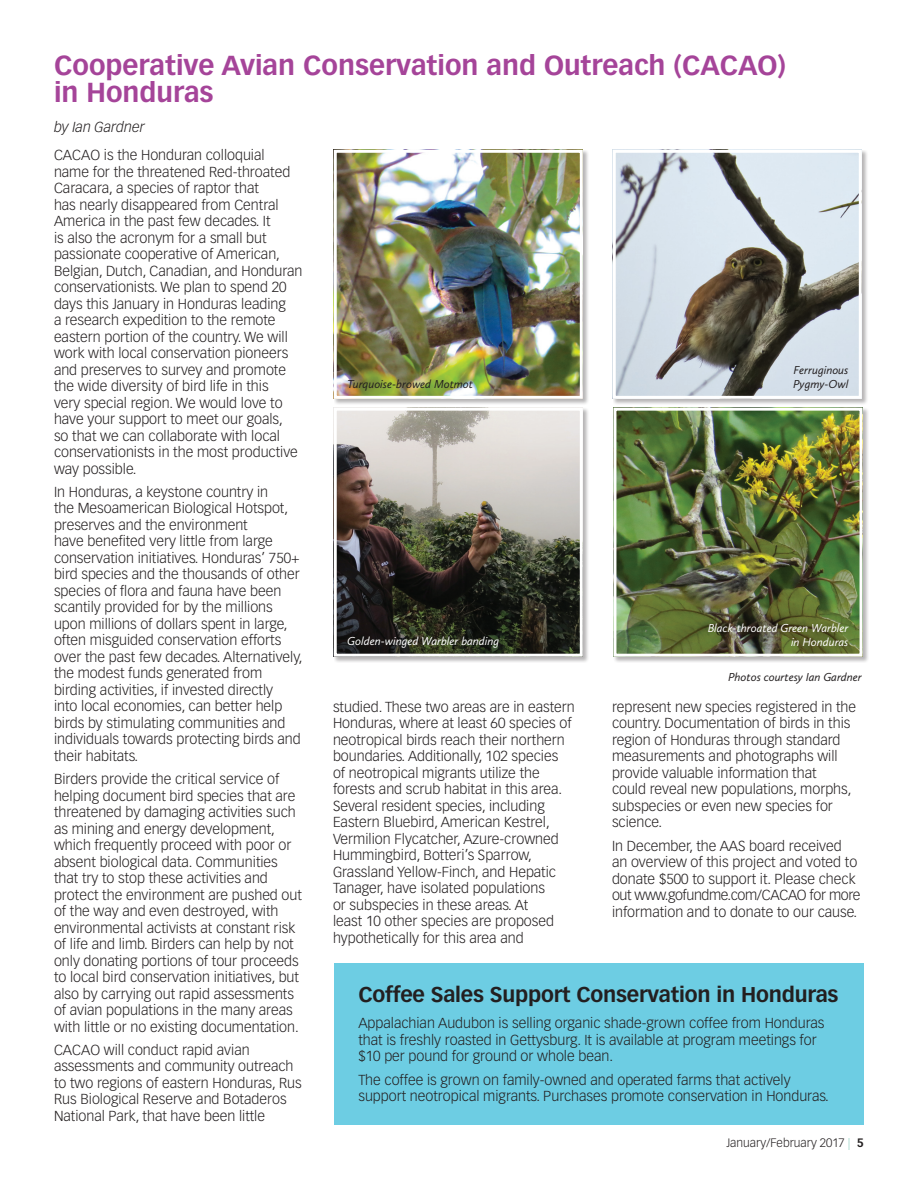
<style>
.page{position:relative;width:918px;height:1188px;background:#fff}
.page>*{position:absolute;margin:0;border:0;box-sizing:border-box;transform-origin:0 0}
.t1{font:700 27px/27px "Vectora LT Std";color:#a54499}
.t2{font:700 21px "Vectora LT Std";letter-spacing:-.01em;color:#231f20}
.t3{font:300 14.25px/16.5px "Vectora LT Std";color:#231f20}
.t4{font:italic 300 14.25px "Vectora LT Std";color:#231f20}
.t5{font:italic 12px/13.5px "Calluna Sans";letter-spacing:-.005em;color:#231f20}
.t6{font:italic 12px/13.5px "Calluna Sans";letter-spacing:-.005em;color:#fff;text-align:right}
.t7{font:300 12px "Vectora LT Std";color:#231f20}
.s1{color:#8ecec2}
.s2{font-weight:700}
</style>
<div class="page">
<div style="left:334px;top:963px;width:530px;height:162px;background:#6dcde3"></div>
<div style="left:334px;top:150px;width:256px;height:256px;background:#231f20;opacity:.33"></div>
<img style="left:338px;top:154px;width:241px;height:241px">
<div style="left:334px;top:150px;width:249px;height:249px;border:3px solid #fff"></div>
<div style="left:613px;top:407px;width:256px;height:256px;background:#231f20;opacity:.33"></div>
<img style="left:617px;top:412px;width:242px;height:241px">
<div style="left:613px;top:408px;width:250px;height:249px;border:3px solid #fff"></div>
<div style="left:334px;top:407px;width:256px;height:256px;background:#231f20;opacity:.33"></div>
<img style="left:338px;top:412px;width:241px;height:241px">
<div style="left:334px;top:408px;width:249px;height:249px;border:3px solid #fff"></div>
<div style="left:613px;top:150px;width:256px;height:256px;background:#231f20;opacity:.33"></div>
<img style="left:617px;top:154px;width:241px;height:241px">
<div style="left:613px;top:150px;width:249px;height:249px;border:3px solid #fff"></div>
<h1 class="t1" style="left:54px;top:52px;width:733px">Cooperative Avian Conservation and Outreach (CACAO) in Honduras</h1>
<p class="t4" style="left:54px;top:118px;width:92px">by Ian Gardner</p>
<p class="t3" style="left:54px;top:147px;width:250px">CACAO is the Honduran colloquial name for the threatened Red-throated Caracara, a species of raptor that<br>has nearly disappeared from Central America in the past few decades. It<br>is also the acronym for a small but passionate cooperative of American, Belgian, Dutch, Canadian, and Honduran conservationists. We plan to spend 20 days this January in Honduras leading<br>a research expedition to the remote eastern portion of the country. We will work with local conservation pioneers and preserves to survey and promote the wide diversity of bird life in this<br>very special region. We would love to have your support to meet our goals,<br>so that we can collaborate with local conservationists in the most productive way possible.</p>
<p class="t3" style="left:54px;top:484px;width:250px">In Honduras, a keystone country in<br>the Mesoamerican Biological Hotspot, preserves and the environment<br>have benefited very little from large conservation initiatives. Honduras’ 750+ bird species and the thousands of other species of flora and fauna have been scantily provided for by the millions upon millions of dollars spent in large, often misguided conservation efforts over the past few decades. Alternatively, the modest funds generated from birding activities, if invested directly<br>into local economies, can better help birds by stimulating communities and individuals towards protecting birds and their habitats.</p>
<p class="t3" style="left:54px;top:771px;width:249px">Birders provide the critical service of helping document bird species that are threatened by damaging activities such as mining and energy development, which frequently proceed with poor or absent biological data. Communities that try to stop these activities and protect the environment are pushed out of the way and even destroyed, with environmental activists at constant risk of life and limb. Birders can help by not only donating portions of tour proceeds to local bird conservation initiatives, but also by carrying out rapid assessments of avian populations in the many areas with little or no existing documentation.</p>
<p class="t3" style="left:54px;top:1042px;width:249px">CACAO will conduct rapid avian assessments and community outreach to two regions of eastern Honduras, Rus Rus Biological Reserve and Botaderos National Park, that have been little</p>
<p class="t5" style="left:347px;top:377px;width:127px">Turquoise-browed Motmot</p>
<p class="t6" style="left:347px;top:635px;width:153px">Golden-winged Warbler banding</p>
<p class="t5" style="left:793px;top:363px;width:57px">Ferruginous<br>Pygmy-Owl</p>
<p class="t6" style="left:708px;top:621px;width:142px">Black-throated Green Warbler in Honduras</p>
<p class="t5" style="left:728px;top:670px;width:135px">Photos courtesy Ian Gardner</p>
<p class="t3" style="left:333px;top:699px;width:243px">studied. These two areas are in eastern Honduras, where at least 60 species of neotropical birds reach their northern boundaries. Additionally, 102 species<br>of neotropical migrants utilize the forests and scrub habitat in this area.<br>Several resident species, including Eastern Bluebird, American Kestrel, Vermilion Flycatcher, Azure-crowned Hummingbird, Botteri’s Sparrow, Grassland Yellow-Finch, and Hepatic Tanager, have isolated populations<br>or subspecies in these areas. At<br>least 10 other species are proposed hypothetically for this area and</p>
<p class="t3" style="left:612px;top:699px;width:246px">represent new species registered in the country. Documentation of birds in this region of Honduras through standard measurements and photographs will provide valuable information that<br>could reveal new populations, morphs, subspecies or even new species for science.</p>
<p class="t3" style="left:612px;top:838px;width:250px">In December, the AAS board received an overview of this project and voted to donate $500 to support it. Please check out www.gofundme.com/CACAO for more information and to donate to our cause.</p>
<h2 class="t2" style="left:358px;top:982px;width:482px">Coffee Sales Support Conservation in Honduras</h2>
<p class="t3" style="left:358px;top:1015px;width:468px">Appalachian Audubon is selling organic shade-grown coffee from Honduras that is freshly roasted in Gettysburg. It is available at program meetings for $10 per pound for ground or whole bean.</p>
<p class="t3" style="left:358px;top:1072px;width:472px">The coffee is grown on family-owned and operated farms that actively support neotropical migrants. Purchases promote conservation in Honduras.</p>
<p class="t7" style="left:727px;top:1136px;width:139px">January/February 2017 <span class="s1">|</span> <span class="s2">5</span></p>
</div>
